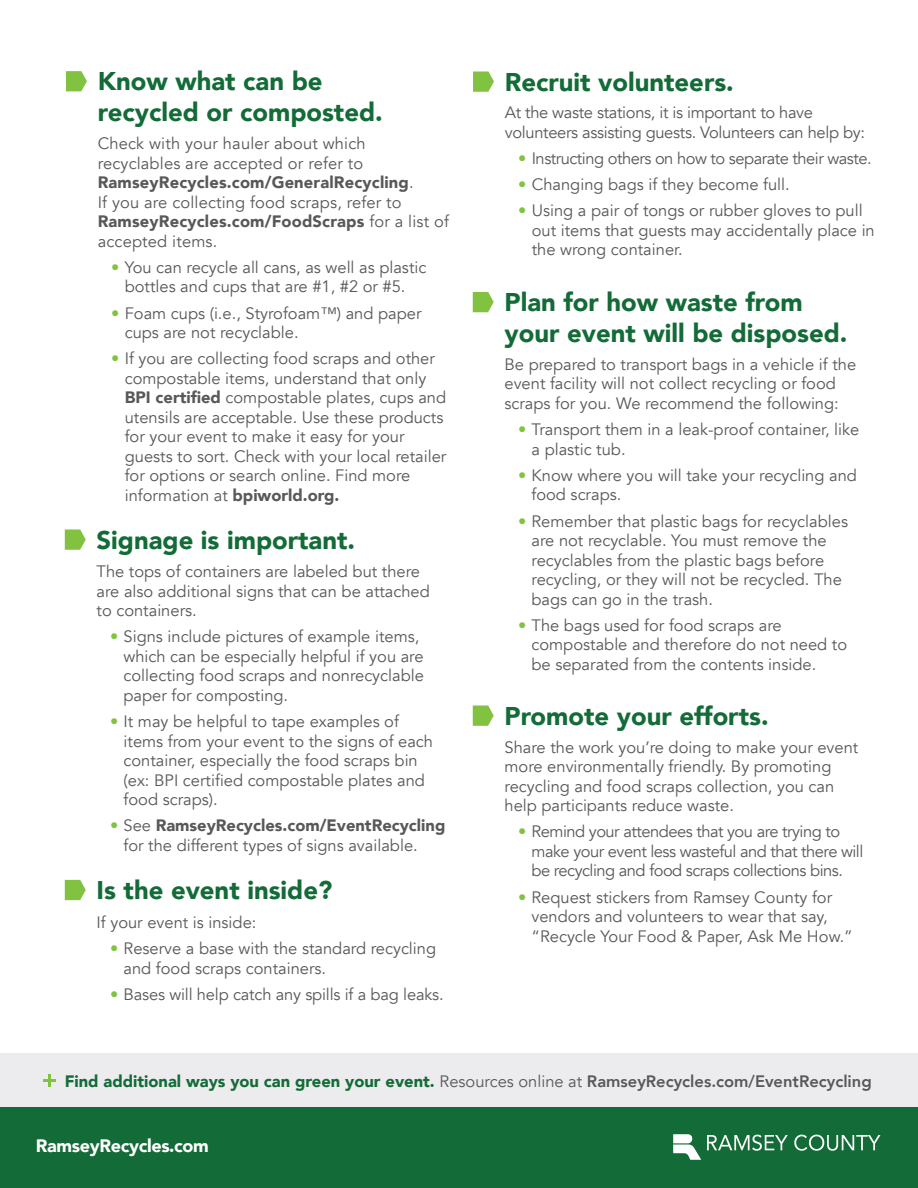
<style>
.page{position:relative;width:918px;height:1188px;background:#fff}
.page>*{position:absolute;margin:0;border:0;box-sizing:border-box;transform-origin:0 0}
.t1{font:900 25.65px "Avenir";color:#136b37}
.t2{font:900 18px "Avenir";letter-spacing:-.02em;color:#fff}
.t3{font:16.5px/19.5px "Avenir";color:#57585a}
.t4{font:16.5px/19.5px "Avenir";letter-spacing:-.03em;color:#57585a}
.t5{font:900 16.5px "Avenir";color:#136b37}
.t6{font:16.5px/19.5px "Avenir";letter-spacing:-.02em;color:#57585a}
.s1{font-weight:900}
.s2{color:#81c340}
.s3{font-weight:400;color:#57585a}
.s4{font-weight:800;color:#57585a}
</style>
<div class="page">
<svg style="left:66px;top:71px;width:21px;height:20px"></svg>
<svg style="left:65px;top:529px;width:21px;height:21px"></svg>
<svg style="left:65px;top:880px;width:21px;height:20px"></svg>
<svg style="left:473px;top:71px;width:21px;height:21px"></svg>
<svg style="left:473px;top:292px;width:21px;height:20px"></svg>
<svg style="left:473px;top:706px;width:21px;height:20px"></svg>
<div style="left:0;top:1107px;width:918px;height:81px;background:#136b37"></div>
<svg style="left:673px;top:1134px;width:28px;height:26px"></svg>
<svg style="left:707px;top:1135px;width:81px;height:16px"></svg>
<svg style="left:794px;top:1135px;width:86px;height:16px"></svg>
<div style="left:0;top:1054px;width:918px;height:53px;background:#ececee"></div>
<svg style="left:43px;top:1075px;width:13px;height:12px"></svg>
<p class="t1" style="left:98px;top:59px;width:226px">Know what can be</p>
<p class="t1" style="left:98px;top:90px;width:287px">recycled or composted.</p>
<p class="t3" style="left:98px;top:134px;width:353px">Check with your hauler about which recyclables are accepted or refer to <span class="s1">RamseyRecycles.com/GeneralRecycling</span>.<br>If you are collecting food scraps, refer to <span class="s1">RamseyRecycles.com/FoodScraps</span> for a list of accepted items.</p>
<p class="t3" style="left:111px;top:258px;width:317px;text-align:center"><span class="s2">•</span> You can recycle all cans, as well as plastic bottles and cups that are #1, #2 or #5.</p>
<p class="t3" style="left:125px;top:303px;width:298px;text-indent:-14px"><span class="s2">•</span> Foam cups (i.e., Styrofoam™) and paper cups are not recyclable.</p>
<p class="t3" style="left:125px;top:349px;width:323px;text-indent:-14px"><span class="s2">•</span> If you are collecting food scraps and other compostable items, understand that only <span class="s1">BPI certified</span> compostable plates, cups and utensils are acceptable. Use these products for your event to make it easy for your guests to sort. Check with your local retailer for options or search online. Find more information at <span class="s1">bpiworld.org.</span></p>
<p class="t1" style="left:97px;top:518px;width:260px">Signage is important.</p>
<p class="t3" style="left:97px;top:562px;width:335px">The tops of containers are labeled but there are also additional signs that can be attached to containers.</p>
<p class="t3" style="left:124px;top:627px;width:302px;text-indent:-14px"><span class="s2">•</span> Signs include pictures of example items, which can be especially helpful if you are collecting food scraps and nonrecyclable paper for composting.</p>
<p class="t3" style="left:124px;top:712px;width:311px;text-indent:-14px"><span class="s2">•</span> It may be helpful to tape examples of items from your event to the signs of each container, especially the food scraps bin (ex: BPI certified compostable plates and food scraps).</p>
<p class="t3" style="left:124px;top:816px;width:323px;text-indent:-14px"><span class="s2">•</span> See <span class="s1">RamseyRecycles.com/EventRecycling </span>for the different types of signs available.</p>
<p class="t1" style="left:97px;top:868px;width:237px">Is the event inside?</p>
<p class="t3" style="left:97px;top:913px;width:161px">If your event is inside:</p>
<p class="t3" style="left:124px;top:939px;width:314px;text-indent:-14px"><span class="s2">•</span> Reserve a base with the standard recycling and food scraps containers.</p>
<p class="t3" style="left:110px;top:985px;width:335px"><span class="s2">•</span> Bases will help catch any spills if a bag leaks.</p>
<p class="t1" style="left:505px;top:60px;width:231px">Recruit volunteers.</p>
<p class="t6" style="left:505px;top:103px;width:362px">At the waste stations, it is important to have volunteers assisting guests. Volunteers can help by:</p>
<p class="t4" style="left:518px;top:149px;width:355px"><span class="s2">•</span> Instructing others on how to separate their waste.</p>
<p class="t3" style="left:518px;top:175px;width:273px"><span class="s2">•</span> Changing bags if they become full.</p>
<p class="t3" style="left:532px;top:201px;width:345px;text-indent:-14px"><span class="s2">•</span> Using a pair of tongs or rubber gloves to pull out items that guests may accidentally place in the wrong container.</p>
<p class="t1" style="left:505px;top:280px;width:300px">Plan for how waste from</p>
<p class="t1" style="left:505px;top:311px;width:344px">your event will be disposed.</p>
<p class="t3" style="left:505px;top:355px;width:353px">Be prepared to transport bags in a vehicle if the event facility will not collect recycling or food scraps for you. We recommend the following:</p>
<p class="t3" style="left:532px;top:420px;width:329px;text-indent:-14px"><span class="s2">•</span> Transport them in a leak-proof container, like a plastic tub.</p>
<p class="t3" style="left:532px;top:466px;width:327px;text-indent:-14px"><span class="s2">•</span> Know where you will take your recycling and food scraps.</p>
<p class="t3" style="left:532px;top:511px;width:318px;text-indent:-14px"><span class="s2">•</span> Remember that plastic bags for recyclables are not recyclable. You must remove the recyclables from the plastic bags before recycling, or they will not be recycled. The bags can go in the trash.</p>
<p class="t3" style="left:532px;top:616px;width:317px;text-indent:-14px"><span class="s2">•</span> The bags used for food scraps are compostable and therefore do not need to be separated from the contents inside.</p>
<p class="t1" style="left:505px;top:694px;width:266px">Promote your efforts.</p>
<p class="t3" style="left:505px;top:738px;width:355px">Share the work you’re doing to make your event more environmentally friendly. By promoting recycling and food scraps collection, you can help participants reduce waste.</p>
<p class="t4" style="left:532px;top:822px;width:333px;text-indent:-14px"><span class="s2">•</span> Remind your attendees that you are trying to make your event less wasteful and that there will be recycling and food scraps collections bins.</p>
<p class="t3" style="left:532px;top:888px;width:323px;text-indent:-14px"><span class="s2">•</span> Request stickers from Ramsey County for vendors and volunteers to wear that say, “Recycle Your Food &amp; Paper, Ask Me How.”</p>
<p class="t5" style="left:65px;top:1067px;width:809px">Find additional ways you can green your event. <span class="s3">Resources online at</span> <span class="s4">RamseyRecycles.com/EventRecycling</span></p>
<p class="t2" style="left:36px;top:1131px;width:174px">RamseyRecycles.com</p>
</div>
